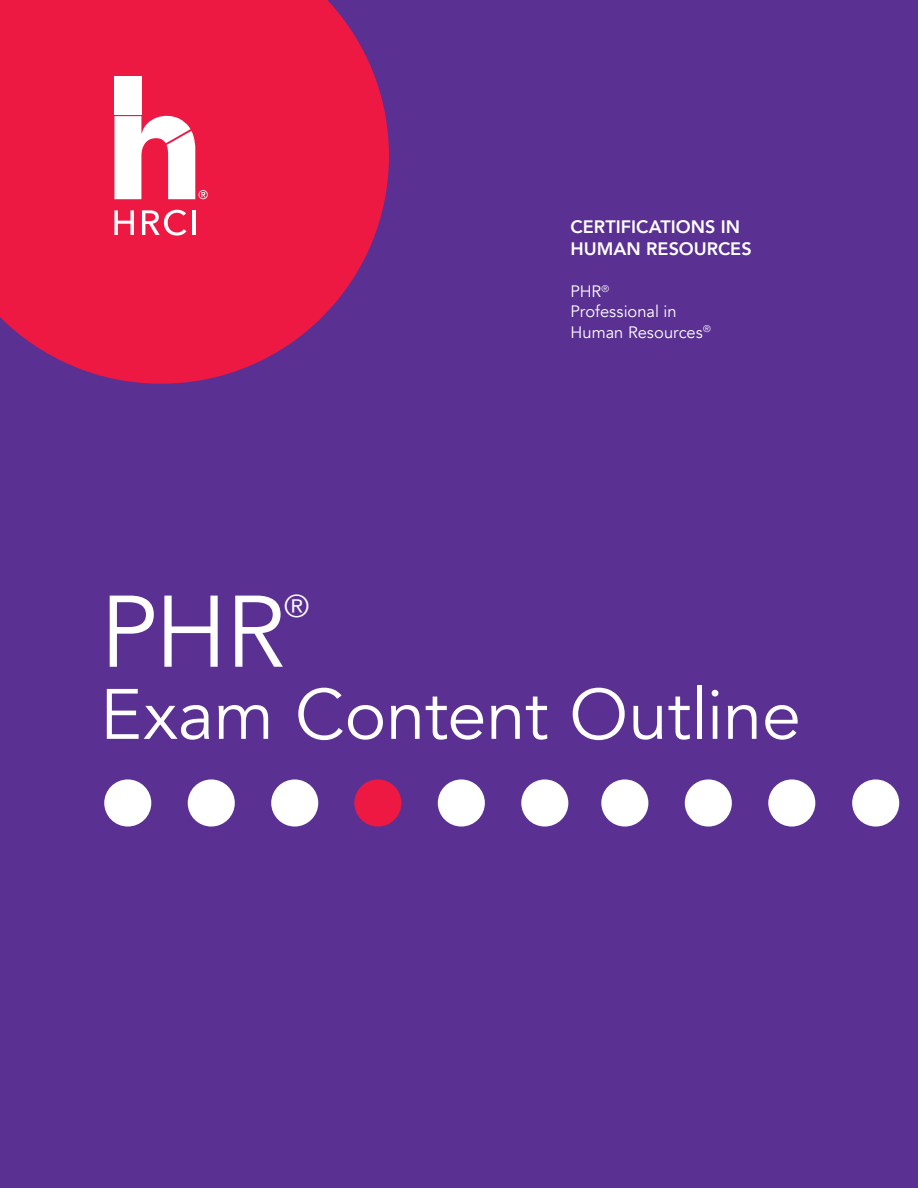
<style>
.page{position:relative;width:918px;height:1188px;background:#5a3092}
.page>*{position:absolute;margin:0;border:0;box-sizing:border-box;transform-origin:0 0}
.t1{font:100.5px "Avenir";color:#fff}
.t2{font:70.5px "Avenir";letter-spacing:-.005em;color:#fff}
.t3{font:31.5px "Avenir";color:#fff}
.t4{font:800 18px/22.5px "Avenir";color:#fff}
.t5{font:16.5px/19.5px "Avenir";color:#fff}
</style>
<div class="page">
<div style="left:354px;top:779px;width:47px;height:48px;background:#ed1943;border-radius:50%"></div>
<div style="left:438px;top:779px;width:47px;height:48px;background:#fff;border-radius:50%"></div>
<div style="left:521px;top:779px;width:47px;height:48px;background:#fff;border-radius:50%"></div>
<div style="left:104px;top:779px;width:47px;height:48px;background:#fff;border-radius:50%"></div>
<div style="left:188px;top:779px;width:47px;height:48px;background:#fff;border-radius:50%"></div>
<div style="left:271px;top:779px;width:47px;height:48px;background:#fff;border-radius:50%"></div>
<div style="left:601px;top:779px;width:47px;height:48px;background:#fff;border-radius:50%"></div>
<div style="left:685px;top:779px;width:47px;height:48px;background:#fff;border-radius:50%"></div>
<div style="left:768px;top:779px;width:47px;height:48px;background:#fff;border-radius:50%"></div>
<div style="left:852px;top:779px;width:47px;height:48px;background:#fff;border-radius:50%"></div>
<svg style="left:0;top:0;width:389px;height:384px;background:#da1c4d"></svg>
<svg style="left:114px;top:210px;width:20px;height:25px"></svg>
<svg style="left:142px;top:210px;width:44px;height:26px"></svg>
<hr style="left:192px;top:210px;width:3px;height:25px;background:#fff">
<div style="left:114px;top:76px;width:27px;height:38px;background:#fff"></div>
<svg style="left:114px;top:112px;width:94px;height:87px;background:#f7a4b5"></svg>
<p class="t4" style="left:571px;top:215px;width:183px">CERTIFICATIONS IN<br>HUMAN RESOURCES</p>
<p class="t5" style="left:571px;top:282px;width:108px">PHR<sup>®<br></sup>Professional in</p>
<p class="t5" style="left:571px;top:323px;width:142px">Human Resources<sup>®</sup></p>
<h1 class="t1" style="left:100px;top:572px;width:187px">PHR</h1>
<h3 class="t3" style="left:284px;top:588px;width:27px">®</h3>
<h2 class="t2" style="left:100px;top:673px;width:703px">Exam Content Outline</h2>
</div>
